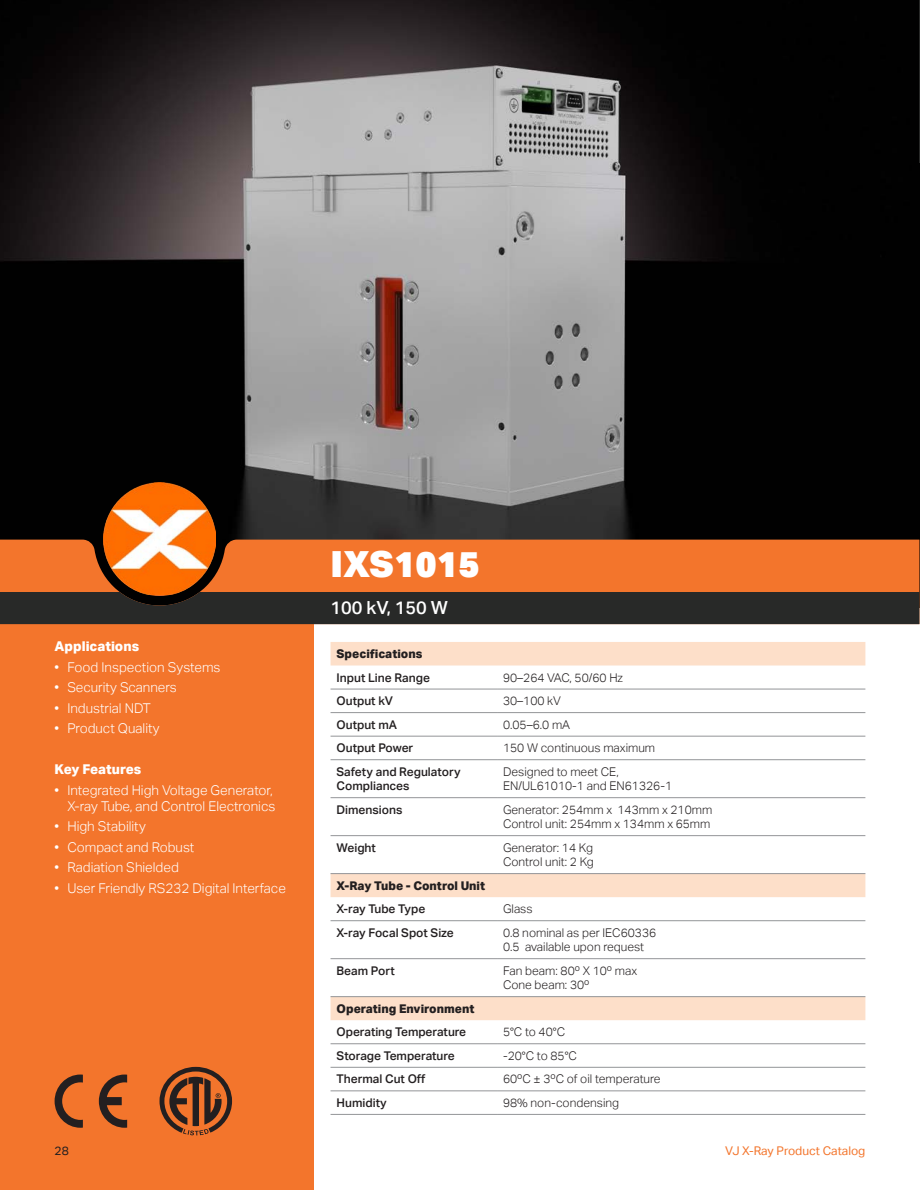
<style>
.page{position:relative;width:920px;height:1190px;background:#fff}
.page>*{position:absolute;margin:0;border:0;box-sizing:border-box;transform-origin:0 0}
.t1{font:900 36px "Aktiv Grotesk";color:#fff}
.t2{font:500 18px "Aktiv Grotesk";color:#fff}
.t3{font:300 13.5px/16.2px "Aktiv Grotesk";color:#fff;text-align:right}
.t4{font:800 13.5px "Aktiv Grotesk";color:#fff}
.t5{font:300 12px/14.4px "Aktiv Grotesk";color:#231f20}
.t6{font:500 12px/14.4px "Aktiv Grotesk";color:#231f20}
.t7{font:800 12px "Aktiv Grotesk";color:#231f20}
.t8{font:12px "Aktiv Grotesk";color:#f3752c}
.t9{font:12px "Aktiv Grotesk";color:#231f20}
</style>
<div class="page">
<div style="left:0;top:624px;width:313px;height:565px;background:#f3752c"></div>
<svg style="left:55px;top:1074px;width:28px;height:53px"></svg>
<svg style="left:99px;top:1074px;width:28px;height:53px"></svg>
<svg style="left:159px;top:1066px;width:73px;height:69px"></svg>
<img style="left:0;top:0;width:919px;height:539px">
<div style="left:0;top:539px;width:919px;height:53px;background:#f3752c"></div>
<div style="left:0;top:592px;width:919px;height:32px;background:#282928"></div>
<svg style="left:330px;top:642px;width:535px;height:377px"></svg>
<hr style="left:330px;top:688px;width:167px;height:1px;background:#939598">
<hr style="left:497px;top:688px;width:368px;height:1px;background:#939598">
<hr style="left:330px;top:712px;width:167px;height:1px;background:#939598">
<hr style="left:497px;top:712px;width:368px;height:1px;background:#939598">
<hr style="left:330px;top:735px;width:167px;height:1px;background:#939598">
<hr style="left:497px;top:735px;width:368px;height:1px;background:#939598">
<hr style="left:330px;top:759px;width:167px;height:1px;background:#939598">
<hr style="left:497px;top:759px;width:368px;height:1px;background:#939598">
<hr style="left:330px;top:797px;width:167px;height:1px;background:#939598">
<hr style="left:497px;top:797px;width:368px;height:1px;background:#939598">
<hr style="left:330px;top:835px;width:167px;height:1px;background:#939598">
<hr style="left:497px;top:835px;width:368px;height:1px;background:#939598">
<hr style="left:330px;top:920px;width:167px;height:1px;background:#939598">
<hr style="left:497px;top:920px;width:368px;height:1px;background:#939598">
<hr style="left:330px;top:958px;width:167px;height:1px;background:#939598">
<hr style="left:497px;top:958px;width:368px;height:1px;background:#939598">
<hr style="left:330px;top:1043px;width:167px;height:1px;background:#939598">
<hr style="left:497px;top:1043px;width:368px;height:1px;background:#939598">
<hr style="left:330px;top:1066px;width:167px;height:1px;background:#939598">
<hr style="left:497px;top:1066px;width:368px;height:1px;background:#939598">
<hr style="left:330px;top:1090px;width:167px;height:1px;background:#939598">
<hr style="left:497px;top:1090px;width:368px;height:1px;background:#939598">
<hr style="left:330px;top:873px;width:167px;height:1px;background:#939598">
<hr style="left:497px;top:873px;width:368px;height:1px;background:#939598">
<hr style="left:330px;top:996px;width:167px;height:1px;background:#939598">
<hr style="left:497px;top:996px;width:368px;height:1px;background:#939598">
<hr style="left:330px;top:1113px;width:167px;height:1px;background:#939598">
<hr style="left:497px;top:1113px;width:368px;height:1px;background:#939598">
<img style="left:103px;top:483px;width:113px;height:112px">
<hr style="left:919px;top:0;width:1px;height:163px;background:#282928">
<p class="t4" style="left:55px;top:638px;width:86px">Applications</p>
<p class="t3" style="left:55px;top:659px;width:167px">• Food Inspection Systems</p>
<p class="t3" style="left:55px;top:679px;width:124px">• Security Scanners</p>
<p class="t3" style="left:55px;top:700px;width:98px">• Industrial NDT</p>
<p class="t3" style="left:55px;top:720px;width:106px">• Product Quality</p>
<p class="t4" style="left:55px;top:761px;width:88px">Key Features</p>
<p class="t3" style="left:55px;top:781px;width:222px">• Integrated High Voltage Generator,<br>X-ray Tube, and Control Electronics</p>
<p class="t3" style="left:55px;top:818px;width:93px">• High Stability</p>
<p class="t3" style="left:55px;top:838px;width:141px">• Compact and Robust</p>
<p class="t3" style="left:55px;top:859px;width:126px">• Radiation Shielded</p>
<p class="t3" style="left:55px;top:879px;width:233px">• User Friendly RS232 Digital Interface</p>
<p class="t9" style="left:55px;top:1143px;width:16px">28</p>
<h1 class="t1" style="left:330px;top:541px;width:150px">IXS1015</h1>
<h2 class="t2" style="left:330px;top:597px;width:119px">100 kV, 150 W</h2>
<p class="t7" style="left:336px;top:646px;width:87px">Specifications</p>
<p class="t6" style="left:336px;top:670px;width:95px">Input Line Range</p>
<p class="t5" style="left:503px;top:670px;width:121px">90–264 VAC, 50/60 Hz</p>
<p class="t6" style="left:336px;top:693px;width:58px">Output kV</p>
<p class="t5" style="left:503px;top:693px;width:59px">30–100 kV</p>
<p class="t6" style="left:336px;top:717px;width:62px">Output mA</p>
<p class="t5" style="left:503px;top:717px;width:69px">0.05–6.0 mA</p>
<p class="t6" style="left:336px;top:740px;width:78px">Output Power</p>
<p class="t5" style="left:503px;top:740px;width:154px">150 W continuous maximum</p>
<p class="t6" style="left:336px;top:764px;width:125px">Safety and Regulatory<br>Compliances</p>
<p class="t5" style="left:503px;top:764px;width:170px">Designed to meet CE,<br>EN/UL61010-1 and EN61326-1</p>
<p class="t6" style="left:336px;top:802px;width:67px">Dimensions</p>
<p class="t5" style="left:503px;top:802px;width:211px">Generator: 254mm x 143mm x 210mm<br>Control unit: 254mm x 134mm x 65mm</p>
<p class="t6" style="left:336px;top:840px;width:41px">Weight</p>
<p class="t5" style="left:503px;top:840px;width:92px">Generator: 14 Kg<br>Control unit: 2 Kg</p>
<p class="t7" style="left:336px;top:878px;width:150px">X-Ray Tube - Control Unit</p>
<p class="t6" style="left:336px;top:901px;width:90px">X-ray Tube Type</p>
<p class="t5" style="left:503px;top:901px;width:31px">Glass</p>
<p class="t6" style="left:336px;top:925px;width:119px">X-ray Focal Spot Size</p>
<p class="t5" style="left:503px;top:925px;width:155px">0.8 nominal as per IEC60336<br>0.5 available upon request</p>
<p class="t6" style="left:336px;top:963px;width:60px">Beam Port</p>
<p class="t5" style="left:503px;top:963px;width:135px">Fan beam: 80º X 10º max<br>Cone beam: 30º</p>
<p class="t7" style="left:336px;top:1001px;width:139px">Operating Environment</p>
<p class="t6" style="left:336px;top:1024px;width:131px">Operating Temperature</p>
<p class="t5" style="left:503px;top:1024px;width:64px">5°C to 40°C</p>
<p class="t6" style="left:336px;top:1048px;width:120px">Storage Temperature</p>
<p class="t5" style="left:503px;top:1048px;width:75px">-20°C to 85°C</p>
<p class="t6" style="left:336px;top:1071px;width:90px">Thermal Cut Off</p>
<p class="t5" style="left:503px;top:1071px;width:159px">60ºC ± 3ºC of oil temperature</p>
<p class="t6" style="left:336px;top:1095px;width:52px">Humidity</p>
<p class="t5" style="left:503px;top:1095px;width:118px">98% non-condensing</p>
<p class="t8" style="left:725px;top:1143px;width:141px">VJ X-Ray Product Catalog</p>
</div>
